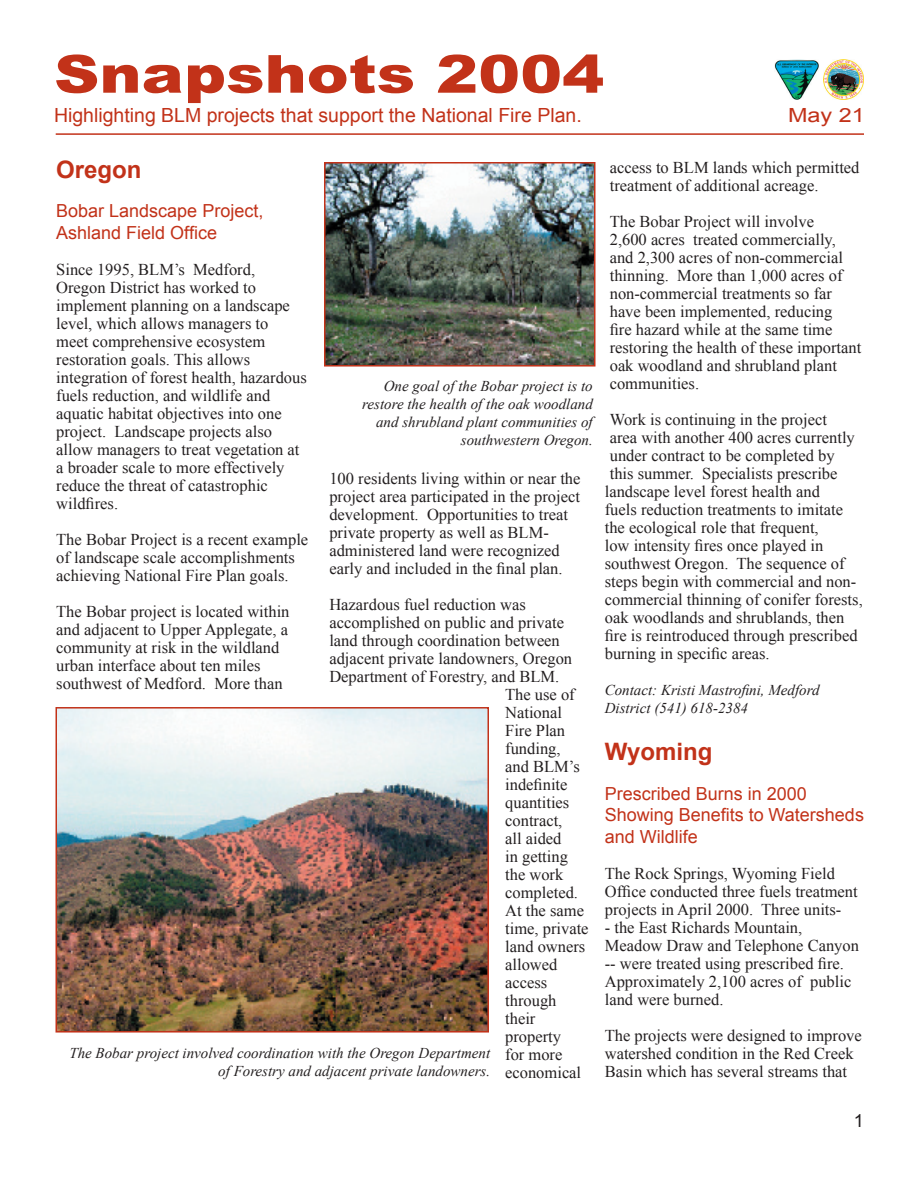
<style>
.page{position:relative;width:918px;height:1188px;background:#fff}
.page>*{position:absolute;margin:0;border:0;box-sizing:border-box;transform-origin:0 0}
.t1{font:900 52.5px "Arial";color:#c23219;scale:1.2 1}
.t2{font:700 24px "Arial";color:#c23219}
.t3{font:19.5px "Arial";color:#c23219}
.t4{font:19.5px "Arial";color:#c23219;scale:1.2 1}
.t5{font:18px/21.6px "Arial";color:#c23219}
.t6{font:18px "Arial";color:#231f20}
.t7{font:16.5px/18px "Times New Roman";color:#231f20}
.t8{font:italic 15px/18px "Times New Roman";color:#231f20;text-align:right}
</style>
<div class="page">
<hr style="left:56px;top:133px;width:808px;height:2px;background:#c23219">
<img style="left:823px;top:59px;width:41px;height:41px">
<img style="left:775px;top:59px;width:43px;height:40px">
<img style="left:327px;top:165px;width:266px;height:199px">
<div style="left:324px;top:162px;width:272px;height:205px;border:2px solid #c23219"></div>
<img style="left:59px;top:710px;width:427px;height:320px">
<div style="left:56px;top:707px;width:433px;height:326px;border:2px solid #c23219"></div>
<h1 class="t1" style="left:54px;top:36px;width:460px">Snapshots 2004</h1>
<p class="t3" style="left:54px;top:103px;width:529px">Highlighting BLM projects that support the National Fire Plan.</p>
<p class="t4" style="left:788px;top:102px;width:65px">May 21</p>
<h2 class="t2" style="left:56px;top:153px;width:87px">Oregon</h2>
<p class="t5" style="left:56px;top:200px;width:209px">Bobar Landscape Project,<br>Ashland Field Office</p>
<p class="t7" style="left:56px;top:260px;width:252px">Since 1995, BLM’s Medford,<br>Oregon District has worked to implement planning on a landscape level, which allows managers to<br>meet comprehensive ecosystem restoration goals. This allows integration of forest health, hazardous fuels reduction, and wildlife and aquatic habitat objectives into one project. Landscape projects also allow managers to treat vegetation at a broader scale to more effectively reduce the threat of catastrophic wildfires.</p>
<p class="t7" style="left:56px;top:530px;width:254px">The Bobar Project is a recent example of landscape scale accomplishments achieving National Fire Plan goals.</p>
<p class="t7" style="left:56px;top:602px;width:235px">The Bobar project is located within and adjacent to Upper Applegate, a community at risk in the wildland urban interface about ten miles southwest of Medford. More than</p>
<p class="t7" style="left:610px;top:159px;width:251px">access to BLM lands which permitted treatment of additional acreage.</p>
<p class="t7" style="left:610px;top:213px;width:253px">The Bobar Project will involve<br>2,600 acres treated commercially, and 2,300 acres of non-commercial thinning. More than 1,000 acres of non-commercial treatments so far have been implemented, reducing<br>fire hazard while at the same time restoring the health of these important oak woodland and shrubland plant communities.</p>
<p class="t7" style="left:605px;top:411px;width:259px">Work is continuing in the project<br>area with another 400 acres currently under contract to be completed by<br>this summer. Specialists prescribe landscape level forest health and<br>fuels reduction treatments to imitate the ecological role that frequent,<br>low intensity fires once played in southwest Oregon. The sequence of steps begin with commercial and non&shy;commercial thinning of conifer forests, oak woodlands and shrublands, then fire is reintroduced through prescribed burning in specific areas.</p>
<p class="t8" style="left:605px;top:681px;width:216px;text-align:left">Contact: Kristi Mastrofini, Medford<br>District (541) 618-2384</p>
<h2 class="t2" style="left:605px;top:736px;width:109px">Wyoming</h2>
<p class="t5" style="left:605px;top:783px;width:261px">Prescribed Burns in 2000<br>Showing Benefits to Watersheds and Wildlife</p>
<p class="t7" style="left:605px;top:864px;width:254px">The Rock Springs, Wyoming Field<br>Office conducted three fuels treatment projects in April 2000. Three units-</p>
<p class="t7" style="left:605px;top:918px;width:256px">- the East Richards Mountain,<br>Meadow Draw and Telephone Canyon -- were treated using prescribed fire.<br>Approximately 2,100 acres of public land were burned.</p>
<p class="t7" style="left:605px;top:1026px;width:259px">The projects were designed to improve watershed condition in the Red Creek<br>Basin which has several streams that</p>
<p class="t8" style="left:362px;top:377px;width:232px">One goal of the Bobar project is to restore the health of the oak woodland and shrubland plant communities of southwestern Oregon.</p>
<p class="t7" style="left:329px;top:469px;width:253px">100 residents living within or near the project area participated in the project development. Opportunities to treat private property as well as BLM&shy;administered land were recognized early and included in the final plan.</p>
<p class="t7" style="left:329px;top:595px;width:198px">Hazardous fuel reduction was</p>
<p class="t7" style="left:329px;top:613px;width:236px">accomplished on public and private</p>
<p class="t7" style="left:329px;top:631px;width:232px">land through coordination between</p>
<p class="t7" style="left:329px;top:649px;width:244px">adjacent private landowners, Oregon</p>
<p class="t7" style="left:329px;top:667px;width:231px">Department of Forestry, and BLM.</p>
<p class="t7" style="left:505px;top:685px;width:71px">The use of</p>
<p class="t7" style="left:505px;top:703px;width:58px">National</p>
<p class="t7" style="left:505px;top:721px;width:62px">Fire Plan</p>
<p class="t7" style="left:505px;top:739px;width:57px">funding,</p>
<p class="t7" style="left:505px;top:757px;width:76px">and BLM’s</p>
<p class="t7" style="left:505px;top:775px;width:64px">indefinite</p>
<p class="t7" style="left:505px;top:793px;width:66px">quantities</p>
<p class="t7" style="left:505px;top:811px;width:59px">contract,</p>
<p class="t7" style="left:505px;top:829px;width:58px">all aided</p>
<p class="t7" style="left:505px;top:847px;width:64px">in getting</p>
<p class="t7" style="left:505px;top:865px;width:60px">the work</p>
<p class="t7" style="left:505px;top:883px;width:74px">completed.</p>
<p class="t7" style="left:505px;top:901px;width:80px">At the same</p>
<p class="t7" style="left:505px;top:919px;width:85px">time, private</p>
<p class="t7" style="left:505px;top:937px;width:82px">land owners</p>
<p class="t7" style="left:505px;top:955px;width:54px">allowed</p>
<p class="t7" style="left:505px;top:973px;width:44px">access</p>
<p class="t7" style="left:505px;top:991px;width:53px">through</p>
<p class="t7" style="left:505px;top:1009px;width:32px">their</p>
<p class="t7" style="left:505px;top:1027px;width:57px">property</p>
<p class="t7" style="left:505px;top:1045px;width:59px">for more</p>
<p class="t7" style="left:505px;top:1063px;width:78px">economical</p>
<p class="t8" style="left:69px;top:1043px;width:422px">The Bobar project involved coordination with the Oregon Department of Forestry and adjacent private landowners.</p>
<p class="t6" style="left:854px;top:1108px;width:12px">1</p>
</div>
